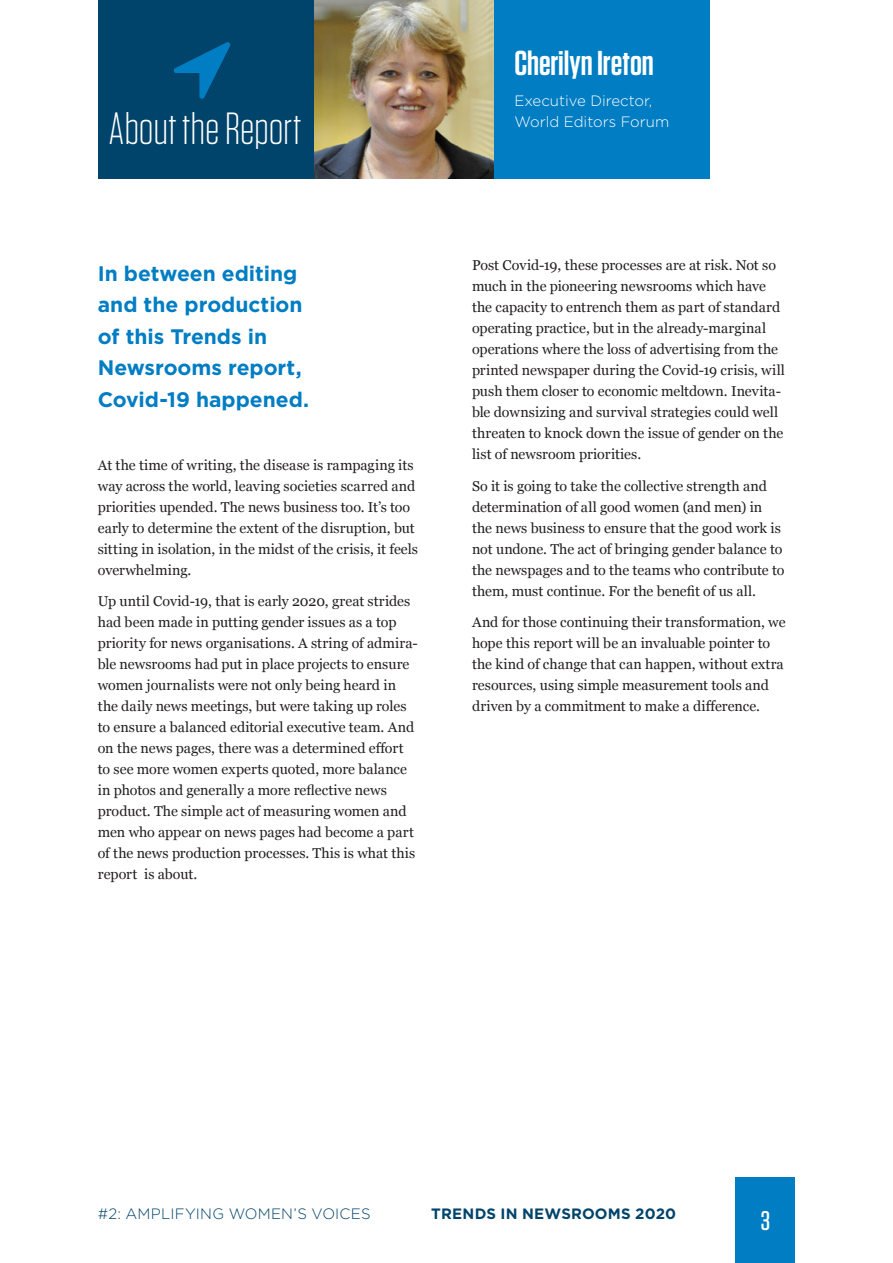
<style>
.page{position:relative;width:893px;height:1263px;background:#fff}
.page>*{position:absolute;margin:0;border:0;box-sizing:border-box;transform-origin:0 0}
.t1{font:300 45px "Tungsten";letter-spacing:-.005em;color:#fff}
.t2{font:600 34.5px "Tungsten";color:#fff}
.t3{font:500 27px "Tungsten";color:#fff}
.t4{font:700 21px/31.5px "Gotham";color:#007dc3}
.t5{font:300 15px/21px "Gotham";color:#fff}
.t6{font:300 15px "Gotham";letter-spacing:.015em;color:#00446b}
.t7{font:700 15px "Gotham";letter-spacing:.015em;color:#00446b}
.t8{font:14.25px/21px "Georgia";color:#231f20}
</style>
<div class="page">
<div style="left:736px;top:1178px;width:59px;height:85px;background:#007dc3"></div>
<div style="left:98px;top:0;width:217px;height:179px;background:#00446b"></div>
<svg style="left:174px;top:42px;width:56px;height:57px"></svg>
<div style="left:493px;top:0;width:217px;height:179px;background:#007dc3"></div>
<img style="left:315px;top:0;width:178px;height:179px">
<h1 class="t1" style="left:109px;top:106px;width:194px">About the Report</h1>
<h3 class="t4" style="left:98px;top:257px;width:213px">In between editing and the production of this Trends in<br>Newsrooms report,<br>Covid-19 happened.</h3>
<p class="t8" style="left:98px;top:454px;width:322px">At the time of writing, the disease is rampaging its way across the world, leaving societies scarred and priorities upended. The news business too. It’s too early to determine the extent of the disruption, but sitting in isolation, in the midst of the crisis, it feels overwhelming.</p>
<p class="t8" style="left:98px;top:590px;width:322px">Up until Covid-19, that is early 2020, great strides had been made in putting gender issues as a top priority for news organisations. A string of admira&shy;ble newsrooms had put in place projects to ensure women journalists were not only being heard in the daily news meetings, but were taking up roles to ensure a balanced editorial executive team. And on the news pages, there was a determined effort to see more women experts quoted, more balance in photos and generally a more reflective news product. The simple act of measuring women and men who appear on news pages had become a part of the news production processes. This is what this report is about.</p>
<h2 class="t2" style="left:514px;top:45px;width:141px">Cherilyn Ireton</h2>
<p class="t5" style="left:514px;top:90px;width:156px">Executive Director,<br>World Editors Forum</p>
<p class="t8" style="left:472px;top:254px;width:314px">Post Covid-19, these processes are at risk. Not so much in the pioneering newsrooms which have the capacity to entrench them as part of standard operating practice, but in the already-marginal operations where the loss of advertising from the printed newspaper during the Covid-19 crisis, will push them closer to economic meltdown. Inevita&shy;ble downsizing and survival strategies could well threaten to knock down the issue of gender on the list of newsroom priorities.</p>
<p class="t8" style="left:472px;top:475px;width:314px">So it is going to take the collective strength and determination of all good women (and men) in the news business to ensure that the good work is not undone. The act of bringing gender balance to the newspages and to the teams who contribute to them, must continue. For the benefit of us all.</p>
<p class="t8" style="left:472px;top:611px;width:315px">And for those continuing their transformation, we hope this report will be an invaluable pointer to the kind of change that can happen, without extra resources, using simple measurement tools and driven by a commitment to make a difference.</p>
<p class="t6" style="left:98px;top:1204px;width:274px">#2: AMPLIFYING WOMEN’S VOICES</p>
<p class="t7" style="left:431px;top:1204px;width:246px">TRENDS IN NEWSROOMS 2020</p>
<h3 class="t3" style="left:761px;top:1206px;width:11px">3</h3>
</div>
